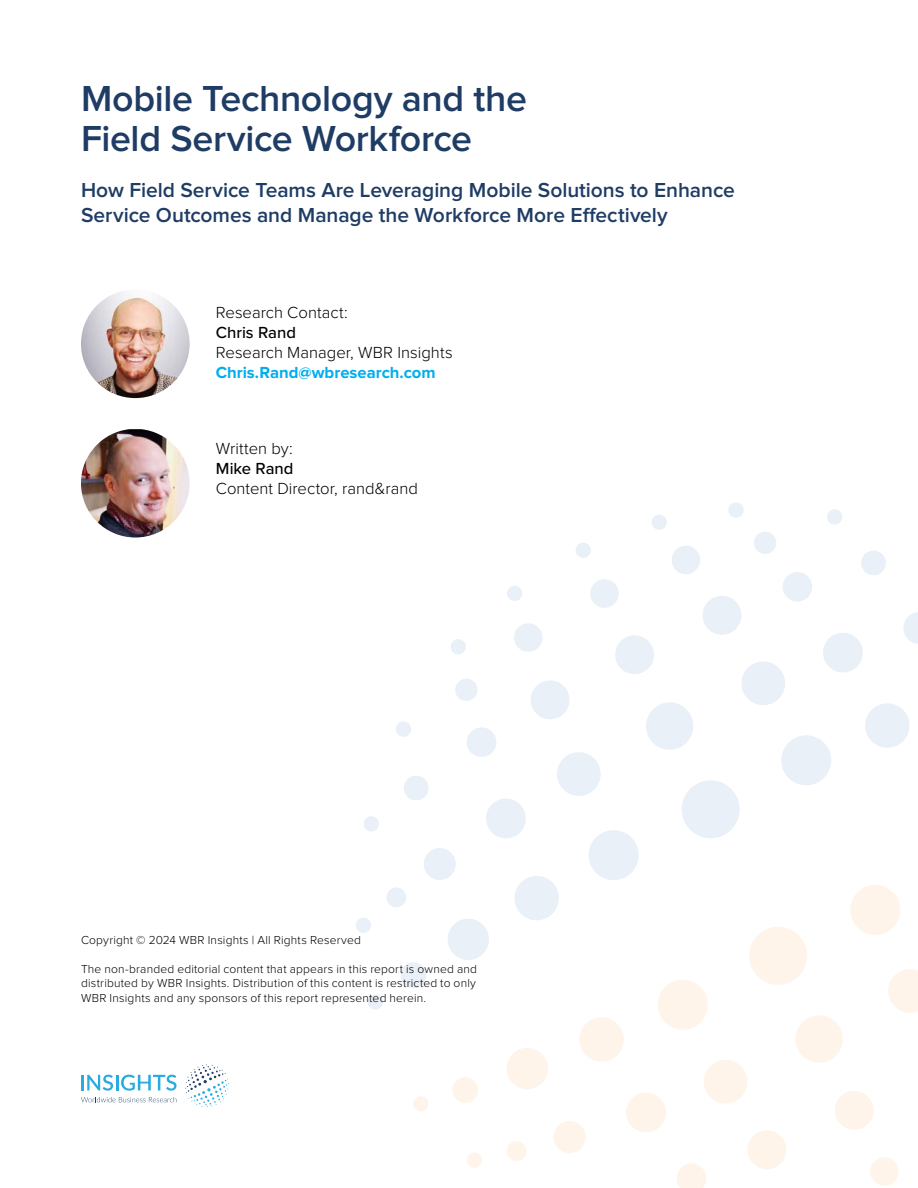
<style>
.page{position:relative;width:918px;height:1188px;background:#fff}
.page>*{position:absolute;margin:0;border:0;box-sizing:border-box;transform-origin:0 0}
.t1{font:600 37.5px/40.5px "Proxima Nova";letter-spacing:-.01em;color:#1e3c64}
.t2{font:600 21px/25.5px "Proxima Nova";color:#1e3c64}
.t3{font:300 16.65px "Proxima Nova";color:#000}
.t4{font:700 16.65px "Proxima Nova";color:#00aeef}
.t5{font:500 16.65px "Proxima Nova";color:#000}
.t6{font:300 12px/14.4px "Proxima Nova";letter-spacing:.015em;color:#000;text-align:justify}
</style>
<div class="page">
<svg style="left:413px;top:1096px;width:15px;height:16px"></svg>
<svg style="left:467px;top:1152px;width:15px;height:16px"></svg>
<svg style="left:452px;top:1077px;width:26px;height:26px"></svg>
<svg style="left:507px;top:1048px;width:41px;height:41px"></svg>
<svg style="left:579px;top:1017px;width:45px;height:45px"></svg>
<svg style="left:658px;top:980px;width:50px;height:50px"></svg>
<svg style="left:749px;top:927px;width:58px;height:58px"></svg>
<svg style="left:795px;top:1015px;width:48px;height:48px"></svg>
<svg style="left:704px;top:1060px;width:44px;height:44px"></svg>
<svg style="left:626px;top:1092px;width:40px;height:40px"></svg>
<svg style="left:554px;top:1121px;width:32px;height:32px"></svg>
<svg style="left:507px;top:1141px;width:20px;height:20px"></svg>
<svg style="left:835px;top:1091px;width:39px;height:39px"></svg>
<svg style="left:747px;top:1130px;width:39px;height:39px"></svg>
<svg style="left:677px;top:1163px;width:29px;height:25px"></svg>
<svg style="left:870px;top:1157px;width:29px;height:29px"></svg>
<svg style="left:850px;top:885px;width:50px;height:50px"></svg>
<svg style="left:888px;top:969px;width:30px;height:44px"></svg>
<svg style="left:368px;top:994px;width:15px;height:16px"></svg>
<svg style="left:356px;top:918px;width:15px;height:15px"></svg>
<svg style="left:364px;top:816px;width:15px;height:15px"></svg>
<svg style="left:396px;top:722px;width:15px;height:15px"></svg>
<svg style="left:451px;top:639px;width:15px;height:15px"></svg>
<svg style="left:507px;top:586px;width:15px;height:15px"></svg>
<svg style="left:576px;top:543px;width:15px;height:15px"></svg>
<svg style="left:400px;top:962px;width:26px;height:26px"></svg>
<svg style="left:448px;top:919px;width:41px;height:41px"></svg>
<svg style="left:514px;top:876px;width:45px;height:44px"></svg>
<svg style="left:589px;top:830px;width:50px;height:50px"></svg>
<svg style="left:682px;top:780px;width:58px;height:58px"></svg>
<svg style="left:646px;top:702px;width:47px;height:48px"></svg>
<svg style="left:557px;top:752px;width:44px;height:44px"></svg>
<svg style="left:486px;top:799px;width:40px;height:39px"></svg>
<svg style="left:424px;top:848px;width:32px;height:32px"></svg>
<svg style="left:387px;top:888px;width:19px;height:19px"></svg>
<svg style="left:615px;top:635px;width:39px;height:39px"></svg>
<svg style="left:531px;top:680px;width:39px;height:39px"></svg>
<svg style="left:467px;top:727px;width:29px;height:30px"></svg>
<svg style="left:404px;top:776px;width:25px;height:24px"></svg>
<svg style="left:590px;top:579px;width:29px;height:29px"></svg>
<svg style="left:514px;top:623px;width:29px;height:29px"></svg>
<svg style="left:455px;top:679px;width:23px;height:22px"></svg>
<svg style="left:827px;top:509px;width:15px;height:16px"></svg>
<svg style="left:728px;top:503px;width:16px;height:15px"></svg>
<svg style="left:652px;top:515px;width:15px;height:15px"></svg>
<svg style="left:865px;top:703px;width:45px;height:45px"></svg>
<svg style="left:781px;top:735px;width:50px;height:50px"></svg>
<svg style="left:741px;top:661px;width:44px;height:44px"></svg>
<svg style="left:823px;top:633px;width:40px;height:40px"></svg>
<svg style="left:903px;top:612px;width:15px;height:32px"></svg>
<svg style="left:703px;top:596px;width:38px;height:39px"></svg>
<svg style="left:783px;top:572px;width:29px;height:30px"></svg>
<svg style="left:861px;top:551px;width:25px;height:24px"></svg>
<svg style="left:672px;top:546px;width:28px;height:28px"></svg>
<svg style="left:754px;top:532px;width:22px;height:22px"></svg>
<img style="left:81px;top:289px;width:109px;height:109px;border-radius:54px">
<img style="left:81px;top:429px;width:109px;height:109px">
<svg style="left:81px;top:1097px;width:96px;height:5px"></svg>
<svg style="left:185px;top:1064px;width:44px;height:43px"></svg>
<hr style="left:81px;top:1075px;width:3px;height:15px;background:#29abe2">
<svg style="left:87px;top:1075px;width:90px;height:16px"></svg>
<h1 class="t1" style="left:81px;top:79px;width:448px">Mobile Technology and the<br>Field Service Workforce</h1>
<h2 class="t2" style="left:81px;top:178px;width:655px">How Field Service Teams Are Leveraging Mobile Solutions to Enhance<br>Service Outcomes and Manage the Workforce More Effectively</h2>
<h3 class="t3" style="left:216px;top:305px;width:133px">Research Contact:</h3>
<h3 class="t5" style="left:216px;top:320px;width:82px">Chris Rand</h3>
<h3 class="t3" style="left:216px;top:345px;width:238px">Research Manager, WBR Insights</h3>
<h3 class="t4" style="left:216px;top:365px;width:221px">Chris.Rand@wbresearch.com</h3>
<h3 class="t3" style="left:216px;top:441px;width:78px">Written by:</h3>
<h3 class="t5" style="left:216px;top:456px;width:79px">Mike Rand</h3>
<h3 class="t3" style="left:216px;top:481px;width:204px">Content Director, rand&amp;rand</h3>
<p class="t6" style="left:81px;top:933px;width:282px">Copyright © 2024 WBR Insights | All Rights Reserved</p>
<p class="t6" style="left:81px;top:962px;width:397px">The non-branded editorial content that appears in this report is owned and distributed by WBR Insights. Distribution of this content is restricted to only WBR Insights and any sponsors of this report represented herein.</p>
</div>
